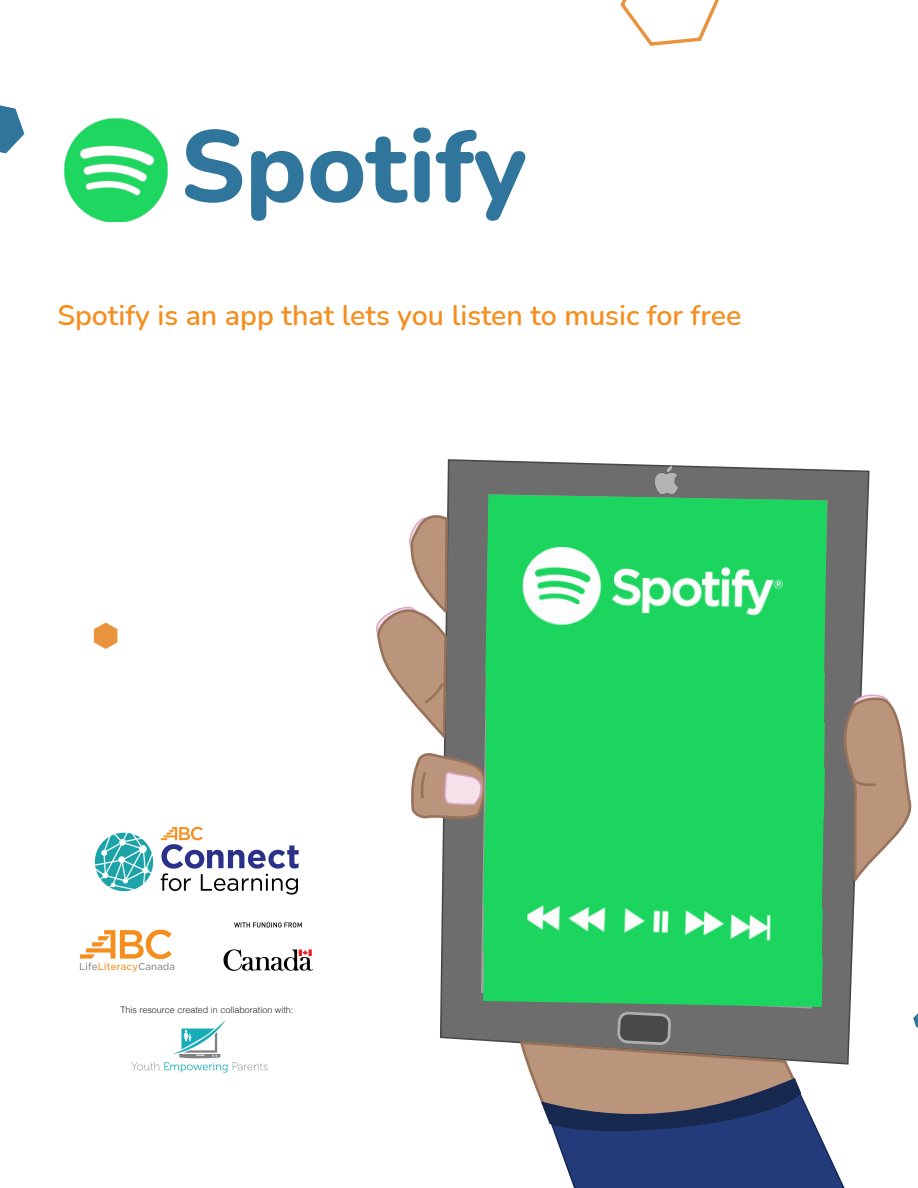
<style>
.page{position:relative;width:918px;height:1188px;background:#fff}
.page>*{position:absolute;margin:0;border:0;box-sizing:border-box;transform-origin:0 0}
.Zoom_Title_-_Final{font:800 101.25px "Nunito";color:#2f759c}
.Paragraph_Style_4{font:600 28.5px "Nunito";color:#f68e1e}
.t1{font:300 9px "Helvetica";color:#231f20}
</style>
<div class="page">
<svg style="left:440px;top:459px;width:430px;height:591px"></svg>
<svg style="left:557px;top:1042px;width:292px;height:146px"></svg>
<svg style="left:518px;top:1012px;width:284px;height:129px"></svg>
<svg style="left:843px;top:691px;width:69px;height:197px"></svg>
<div style="left:479px;top:493px;width:350px;height:517px;background:#6d6d6d"></div>
<svg style="left:376px;top:499px;width:109px;height:322px"></svg>
<img style="left:485px;top:495px;width:342px;height:187px">
<div style="left:485px;top:667px;width:340px;height:49px;background:#1cd55e"></div>
<div style="left:485px;top:716px;width:340px;height:46px;background:#1cd55e"></div>
<div style="left:485px;top:762px;width:340px;height:56px;background:#1cd55e"></div>
<div style="left:484px;top:811px;width:340px;height:56px;background:#1cd55e"></div>
<div style="left:483px;top:856px;width:340px;height:46px;background:#1cd55e"></div>
<div style="left:483px;top:902px;width:340px;height:49px;background:#1cd55e"></div>
<img style="left:483px;top:951px;width:340px;height:56px">
<img style="left:525px;top:854px;width:252px;height:135px">
<svg style="left:620px;top:0;width:99px;height:46px"></svg>
<svg style="left:0;top:105px;width:24px;height:48px"></svg>
<svg style="left:94px;top:623px;width:23px;height:26px"></svg>
<svg style="left:913px;top:1013px;width:5px;height:14px"></svg>
<img style="left:65px;top:119px;width:102px;height:103px">
<img style="left:654px;top:466px;width:24px;height:29px">
<svg style="left:80px;top:930px;width:94px;height:42px"></svg>
<svg style="left:131px;top:1020px;width:136px;height:53px"></svg>
<img style="left:94px;top:826px;width:205px;height:69px">
<img style="left:223px;top:922px;width:90px;height:49px">
<p class="Zoom_Title_-_Final" style="left:180px;top:94px;width:348px">Spotify</p>
<p class="Paragraph_Style_4" style="left:57px;top:295px;width:686px">Spotify is an app that lets you listen to music for free</p>
<p class="t1" style="left:120px;top:1002px;width:175px">This resource created in collaboration with:</p>
</div>
